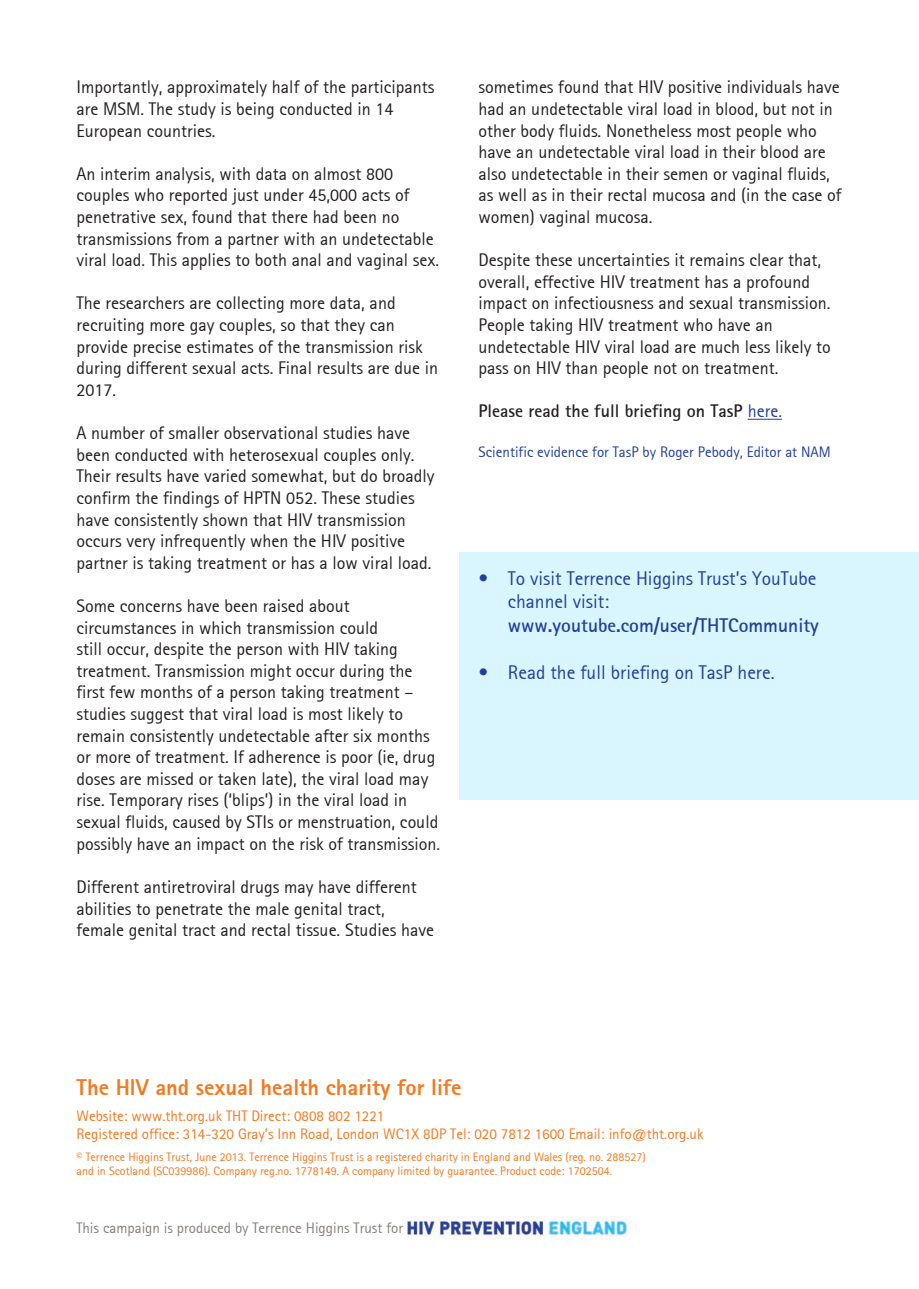
<style>
.page{position:relative;width:919px;height:1289px;background:#fff}
.page>*{position:absolute;margin:0;border:0;box-sizing:border-box;transform-origin:0 0}
.t1{font:800 22.5px "Rotis Sans Serif";color:#f47921}
.t2{font:19.5px/23.4px "Rotis Sans Serif";color:#223f99}
.t3{font:700 19.5px "Rotis Sans Serif";color:#223f99}
.t4{font:18px/21.6px "Rotis Sans Serif";color:#231f20}
.t5{font:700 18px "Rotis Sans Serif";color:#231f20}
.t6{font:15px "Rotis Sans Serif";color:#f47921}
.t7{font:15px "Rotis Sans Serif";color:#223f99}
.text{font:15px "Rotis Sans Serif";color:#867f7c}
.t8{font:12px/14.4px "Rotis Sans Serif";color:#f47921}
.s1{font-weight:400;color:#223f99}
.s2{font-weight:700}
</style>
<div class="page">
<hr style="left:747px;top:419px;width:35px;height:1px;background:#223f99">
<div style="left:459px;top:552px;width:459px;height:247px;background:#d9f5fd"></div>
<img style="left:401px;top:1216px;width:230px;height:23px">
<p class="t4" style="left:77px;top:76px;width:359px">Importantly, approximately half of the participants are MSM. The study is being conducted in 14<br>European countries.</p>
<p class="t4" style="left:77px;top:163px;width:364px">An interim analysis, with data on almost 800 couples who reported just under 45,000 acts of penetrative sex, found that there had been no transmissions from a partner with an undetectable viral load. This applies to both anal and vaginal sex.</p>
<p class="t4" style="left:77px;top:292px;width:363px">The researchers are collecting more data, and recruiting more gay couples, so that they can provide precise estimates of the transmission risk during different sexual acts. Final results are due in 2017.</p>
<p class="t4" style="left:77px;top:422px;width:359px">A number of smaller observational studies have been conducted with heterosexual couples only.<br>Their results have varied somewhat, but do broadly confirm the findings of HPTN 052. These studies have consistently shown that HIV transmission occurs very infrequently when the HIV positive partner is taking treatment or has a low viral load.</p>
<p class="t4" style="left:77px;top:595px;width:365px">Some concerns have been raised about circumstances in which transmission could<br>still occur, despite the person with HIV taking treatment. Transmission might occur during the first few months of a person taking treatment – studies suggest that viral load is most likely to remain consistently undetectable after six months or more of treatment. If adherence is poor (ie, drug doses are missed or taken late), the viral load may rise. Temporary rises (‘blips’) in the viral load in sexual fluids, caused by STIs or menstruation, could possibly have an impact on the risk of transmission.</p>
<p class="t4" style="left:77px;top:875px;width:359px">Different antiretroviral drugs may have different abilities to penetrate the male genital tract, female genital tract and rectal tissue. Studies have</p>
<p class="t4" style="left:478px;top:76px;width:364px">sometimes found that HIV positive individuals have had an undetectable viral load in blood, but not in other body fluids. Nonetheless most people who have an undetectable viral load in their blood are also undetectable in their semen or vaginal fluids, as well as in their rectal mucosa and (in the case of women) vaginal mucosa.</p>
<p class="t4" style="left:478px;top:249px;width:353px">Despite these uncertainties it remains clear that, overall, effective HIV treatment has a profound impact on infectiousness and sexual transmission.<br>People taking HIV treatment who have an undetectable HIV viral load are much less likely to pass on HIV than people not on treatment.</p>
<p class="t5" style="left:478px;top:400px;width:305px">Please read the full briefing on TasP <span class="s1">here.</span></p>
<p class="t7" style="left:478px;top:443px;width:354px">Scientific evidence for TasP by Roger Pebody, Editor at NAM</p>
<p class="t2" style="left:508px;top:566px;width:310px;text-indent:-30px"><span class="s2">•</span> To visit Terrence Higgins Trust’s YouTube channel visit:</p>
<p class="t3" style="left:508px;top:613px;width:312px">www.youtube.com/user/THTCommunity</p>
<p class="t2" style="left:478px;top:660px;width:298px"><span class="s2">•</span> Read the full briefing on TasP here.</p>
<p class="t1" style="left:77px;top:1073px;width:386px">The HIV and sexual health charity for life</p>
<p class="t6" style="left:77px;top:1106px;width:309px">Website: www.tht.org.uk THT Direct: 0808 802 1221</p>
<p class="t6" style="left:77px;top:1124px;width:628px">Registered office: 314-320 Gray’s Inn Road, London WC1X 8DP Tel: 020 7812 1600 Email: info@tht.org.uk</p>
<p class="t8" style="left:77px;top:1149px;width:570px">© Terrence Higgins Trust, June 2013. Terrence Higgins Trust is a registered charity in England and Wales (reg. no. 288527) and in Scotland (SC039986). Company reg.no. 1778149. A company limited by guarantee. Product code: 1702504.</p>
<p class="text" style="left:76px;top:1218px;width:328px">This campaign is produced by Terrence Higgins Trust for</p>
</div>
